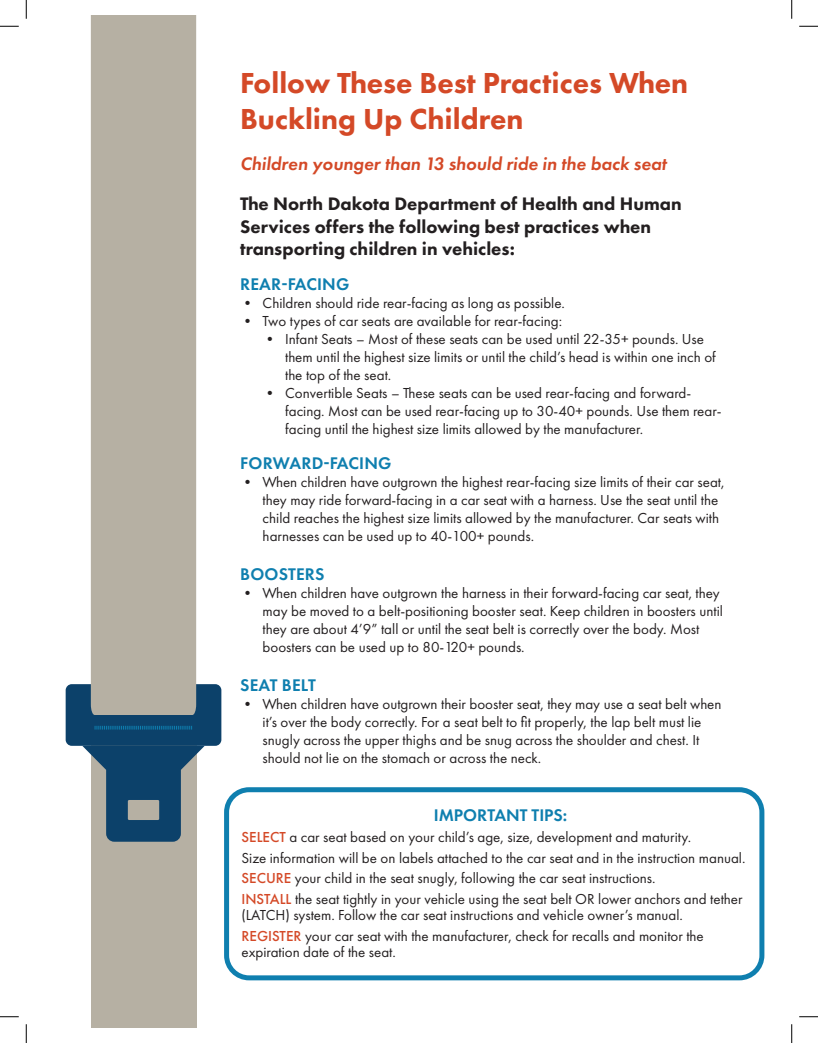
<style>
.page{position:relative;width:818px;height:1043px;background:#fff}
.page>*{position:absolute;margin:0;border:0;box-sizing:border-box;transform-origin:0 0}
.t1{font:800 30px/36.2px "Futura PT";color:#d44927}
.t2{font:800 18.75px/22.5px "Futura PT";color:#231f20}
.t3{font:italic 600 18.75px "Futura PT";color:#d44927}
.t4{font:600 17.5px "Futura PT";letter-spacing:.01em;color:#0f7faf}
.t5{font:15px/18px "Futura PT";color:#231f20}
.s1{font-weight:500;color:#d44927}
</style>
<div class="page">
<div style="left:224px;top:787px;width:540px;height:193px;border:5px solid #0f7faf;border-radius:22px"></div>
<div style="left:91px;top:745px;width:105px;height:283px;background:#b6b0a3"></div>
<div style="left:66px;top:684px;width:155px;height:61px;background:#0c416a;border-radius:6px"></div>
<svg style="left:82px;top:745px;width:123px;height:96px"></svg>
<div style="left:128px;top:800px;width:31px;height:20px;background:#b6b0a3"></div>
<div style="left:91px;top:15px;width:105px;height:700px;background:#b6b0a3"></div>
<svg style="left:95px;top:725px;width:97px;height:4px"></svg>
<svg style="left:0;top:25px;width:19px;height:2px"></svg>
<svg style="left:799px;top:25px;width:19px;height:2px"></svg>
<svg style="left:0;top:1016px;width:19px;height:1px"></svg>
<svg style="left:799px;top:1016px;width:19px;height:1px"></svg>
<svg style="left:25px;top:0;width:2px;height:19px"></svg>
<svg style="left:25px;top:1024px;width:2px;height:18px"></svg>
<svg style="left:791px;top:0;width:1px;height:19px"></svg>
<svg style="left:791px;top:1024px;width:1px;height:18px"></svg>
<p class="t1" style="left:240px;top:64px;width:449px">Follow These Best Practices When<br>Buckling Up Children</p>
<p class="t3" style="left:240px;top:151px;width:428px">Children younger than 13 should ride in the back seat</p>
<p class="t2" style="left:240px;top:192px;width:443px">The North Dakota Department of Health and Human<br>Services offers the following best practices when transporting children in vehicles:</p>
<p class="t4" style="left:240px;top:273px;width:111px">REAR-FACING</p>
<p class="t5" style="left:240px;top:294px;width:326px">• Children should ride rear-facing as long as possible.</p>
<p class="t5" style="left:240px;top:312px;width:323px">• Two types of car seats are available for rear-facing:</p>
<p class="t5" style="left:285px;top:330px;width:432px;text-indent:-22px">• Infant Seats – Most of these seats can be used until 22-35+ pounds. Use them until the highest size limits or until the child’s head is within one inch of the top of the seat.</p>
<p class="t5" style="left:285px;top:384px;width:438px;text-indent:-22px">• Convertible Seats – These seats can be used rear-facing and forward&shy;facing. Most can be used rear-facing up to 30-40+ pounds. Use them rear&shy;facing until the highest size limits allowed by the manufacturer.</p>
<p class="t4" style="left:240px;top:452px;width:153px">FORWARD-FACING</p>
<p class="t5" style="left:262px;top:473px;width:463px;text-indent:-22px">• When children have outgrown the highest rear-facing size limits of their car seat, they may ride forward-facing in a car seat with a harness. Use the seat until the child reaches the highest size limits allowed by the manufacturer. Car seats with harnesses can be used up to 40-100+ pounds.</p>
<p class="t4" style="left:240px;top:563px;width:86px">BOOSTERS</p>
<p class="t5" style="left:262px;top:584px;width:461px;text-indent:-22px">• When children have outgrown the harness in their forward-facing car seat, they may be moved to a belt-positioning booster seat. Keep children in boosters until they are about 4’9” tall or until the seat belt is correctly over the body. Most boosters can be used up to 80-120+ pounds.</p>
<p class="t4" style="left:240px;top:674px;width:77px">SEAT BELT</p>
<p class="t5" style="left:262px;top:695px;width:460px;text-indent:-22px">• When children have outgrown their booster seat, they may use a seat belt when it’s over the body correctly. For a seat belt to fit properly, the lap belt must lie snugly across the upper thighs and be snug across the shoulder and chest. It should not lie on the stomach or across the neck.</p>
<p class="t4" style="left:434px;top:804px;width:135px">IMPORTANT TIPS:</p>
<p class="t5" style="left:241px;top:827px;width:451px"><span class="s1">SELECT</span> a car seat based on your child’s age, size, development and maturity.</p>
<p class="t5" style="left:241px;top:848px;width:505px">Size information will be on labels attached to the car seat and in the instruction manual.</p>
<p class="t5" style="left:241px;top:869px;width:415px"><span class="s1">SECURE</span> your child in the seat snugly, following the car seat instructions.</p>
<p class="t5" style="left:241px;top:890px;width:502px;line-height:16.2px"><span class="s1">INSTALL</span> the seat tightly in your vehicle using the seat belt OR lower anchors and tether (LATCH) system. Follow the car seat instructions and vehicle owner’s manual.</p>
<p class="t5" style="left:241px;top:927px;width:463px;line-height:16.2px"><span class="s1">REGISTER</span> your car seat with the manufacturer, check for recalls and monitor the expiration date of the seat.</p>
</div>
